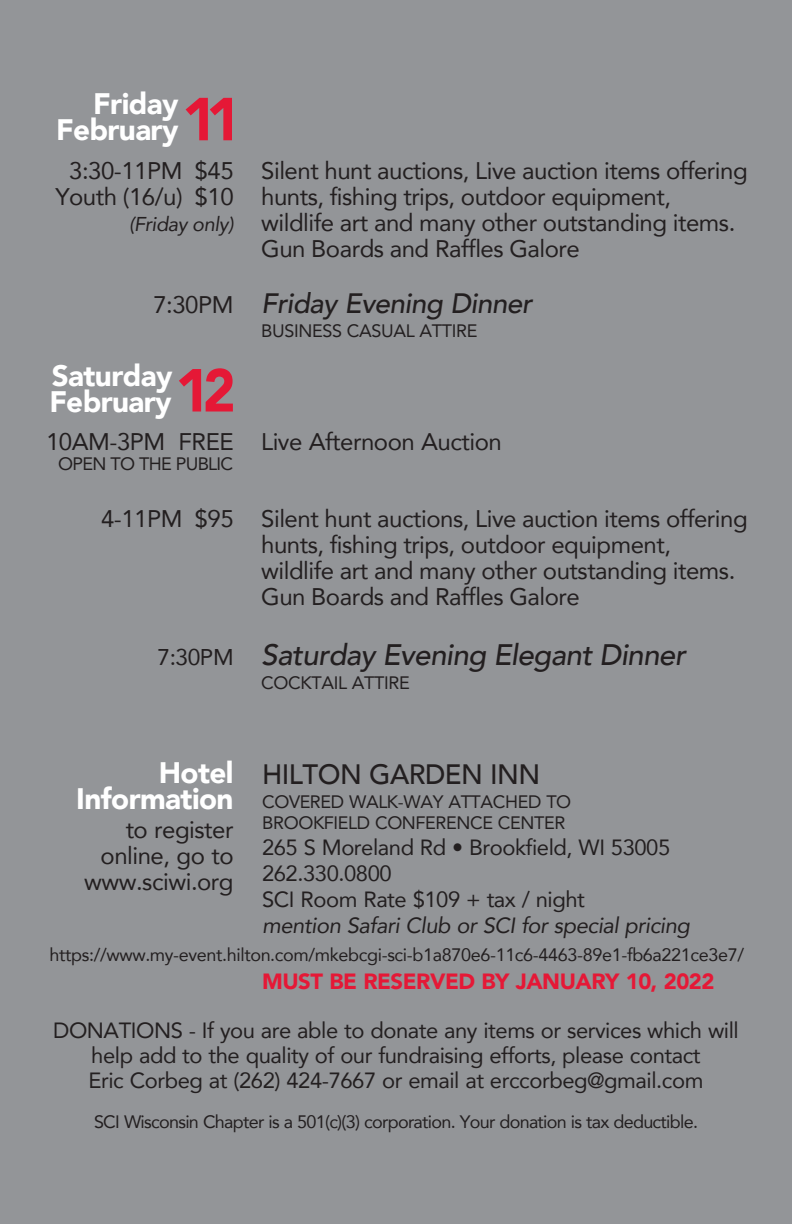
<style>
.page{position:relative;width:792px;height:1224px;background:#939598}
.page>*{position:absolute;margin:0;border:0;box-sizing:border-box;transform-origin:0 0}
.t1{font:900 29.6px "Avenir";letter-spacing:-.02em;color:#fff}
.t2{font:italic 500 29.6px "Avenir";letter-spacing:-.02em;color:#231f20}
.t3{font:italic 500 28px "Avenir";letter-spacing:-.02em;color:#231f20}
.t4{font:500 28px "Avenir";letter-spacing:-.02em;color:#231f20}
.t5{font:24px "Avenir";letter-spacing:-.02em;color:#231f20}
.t6{font:22px/25px "Avenir";letter-spacing:-.02em;color:#231f20;text-align:center}
.t7{font:italic 22px "Avenir";letter-spacing:-.02em;color:#231f20}
.t8{font:900 22px "Avenir";letter-spacing:-.02em;color:#e51836}
.t9{font:18px "Avenir";letter-spacing:-.02em;color:#231f20}
.t10{font:18px "Avenir";letter-spacing:-.04em;color:#231f20}
.s1{font-size:60px;color:#e51836}
.s2{font-style:italic;font-size:20px}
.s3{font-weight:400;font-style:normal;font-size:24px}
.s4{font-weight:400;font-style:normal;font-size:22.8px}
</style>
<div class="page">
<p class="t1" style="left:93px;top:79px;width:87px">Friday</p>
<p class="t1" style="left:56px;top:105px;width:187px">February<span class="s1">11</span></p>
<p class="t5" style="left:69px;top:151px;width:680px">3:30-11PM $45 Silent hunt auctions, Live auction items offering</p>
<p class="t5" style="left:55px;top:177px;width:617px">Youth (16/u) $10 hunts, fishing trips, outdoor equipment,</p>
<p class="t5" style="left:129px;top:203px;width:608px"><span class="s2">(Friday only)</span> wildlife art and many other outstanding items.</p>
<p class="t5" style="left:261px;top:229px;width:320px">Gun Boards and Raffles Galore</p>
<p class="t3" style="left:153px;top:286px;width:380px"><span class="s3">7:30PM</span> Friday Evening Dinner</p>
<p class="t9" style="left:261px;top:316px;width:218px">BUSINESS CASUAL ATTIRE</p>
<p class="t1" style="left:52px;top:350px;width:122px">Saturday</p>
<p class="t1" style="left:49px;top:376px;width:188px">February<span class="s1">12</span></p>
<p class="t5" style="left:46px;top:422px;width:457px">10AM-3PM FREE Live Afternoon Auction</p>
<p class="t10" style="left:58px;top:449px;width:177px">OPEN TO THE PUBLIC</p>
<p class="t5" style="left:101px;top:499px;width:648px">4-11PM $95 Silent hunt auctions, Live auction items offering</p>
<p class="t5" style="left:261px;top:525px;width:411px">hunts, fishing trips, outdoor equipment,</p>
<p class="t5" style="left:261px;top:551px;width:476px">wildlife art and many other outstanding items.</p>
<p class="t5" style="left:261px;top:577px;width:320px">Gun Boards and Raffles Galore</p>
<p class="t2" style="left:157px;top:637px;width:530px"><span class="s4">7:30PM</span> Saturday Evening Elegant Dinner</p>
<p class="t9" style="left:261px;top:668px;width:150px">COCKTAIL ATTIRE</p>
<p class="t1" style="left:159px;top:748px;width:76px">Hotel</p>
<p class="t1" style="left:76px;top:774px;width:159px">Information</p>
<p class="t5" style="left:126px;top:811px;width:109px">to register</p>
<p class="t5" style="left:101px;top:837px;width:135px">online, go to</p>
<p class="t5" style="left:84px;top:863px;width:151px">www.sciwi.org</p>
<p class="t4" style="left:262px;top:751px;width:280px">HILTON GARDEN INN</p>
<p class="t9" style="left:262px;top:788px;width:311px">COVERED WALK-WAY ATTACHED TO</p>
<p class="t9" style="left:262px;top:808px;width:305px">BROOKFIELD CONFERENCE CENTER</p>
<p class="t6" style="left:262px;top:834px;width:410px">265 S Moreland Rd • Brookfield, WI 53005</p>
<p class="t6" style="left:262px;top:860px;width:131px">262.330.0800</p>
<p class="t6" style="left:262px;top:886px;width:324px">SCI Room Rate $109 + tax / night</p>
<p class="t7" style="left:262px;top:912px;width:429px">mention Safari Club or SCI for special pricing</p>
<p class="t8" style="left:262px;top:962px;width:454px">MUST BE RESERVED BY JANUARY 10, 2022</p>
<p class="t9" style="left:50px;top:940px;width:696px">https://www.my-event.hilton.com/mkebcgi-sci-b1a870e6-11c6-4463-89e1-fb6a221ce3e7/</p>
<p class="t6" style="left:53px;top:1017px;width:687px">DONATIONS - If you are able to donate any items or services which will help add to the quality of our fundraising efforts, please contact</p>
<p class="t6" style="left:89px;top:1067px;width:616px">Eric Corbeg at (262) 424-7667 or email at erccorbeg@gmail.com</p>
<p class="t10" style="left:94px;top:1107px;width:605px">SCI Wisconsin Chapter is a 501(c)(3) corporation. Your donation is tax deductible.</p>
</div>
